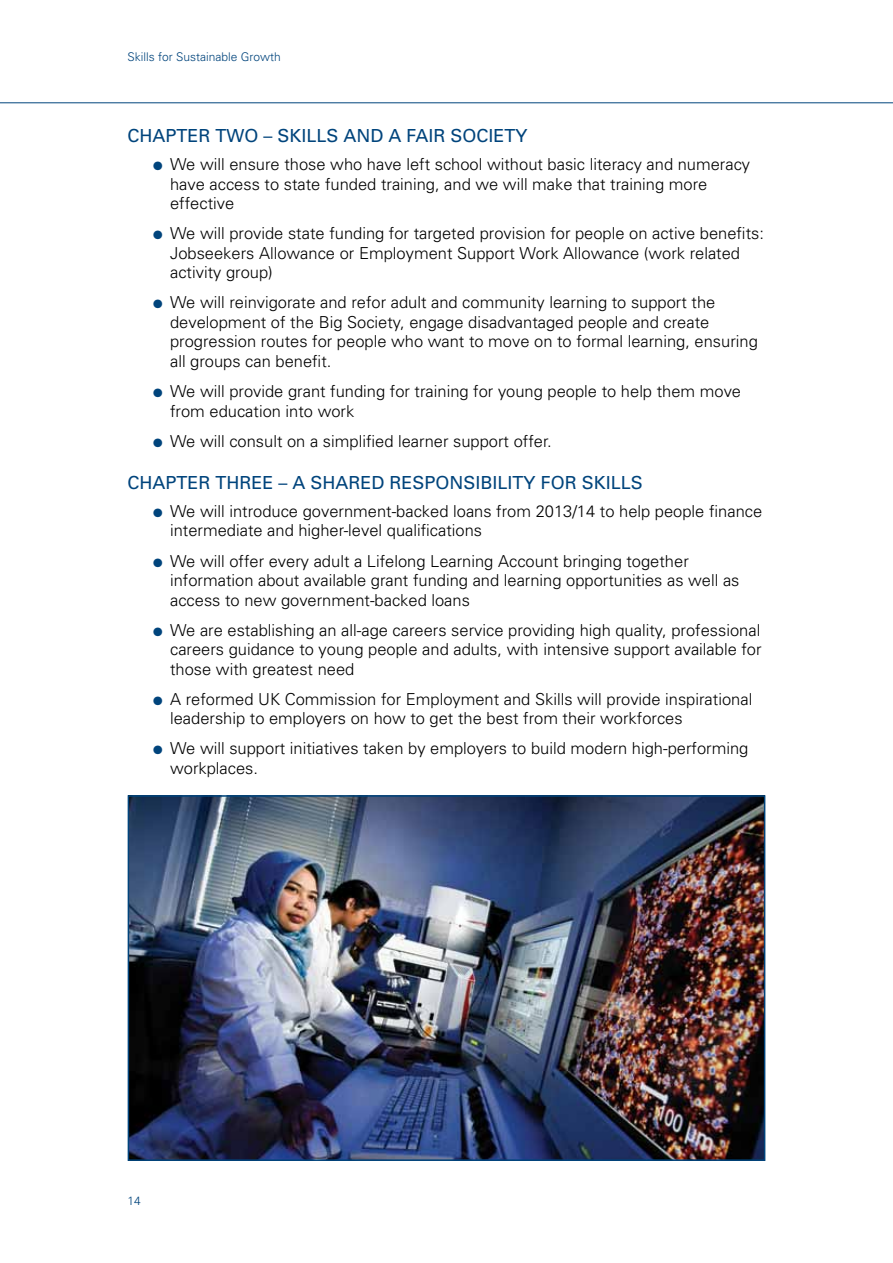
<style>
.page{position:relative;width:893px;height:1263px;background:#fff}
.page>*{position:absolute;margin:0;border:0;box-sizing:border-box;transform-origin:0 0}
.t1{font:18px "Univers";color:#00447c}
.t2{font:300 16.5px/19.5px "Univers";color:#000}
.t3{font:300 12px "Univers";color:#00447c}
.s1{color:#00447c}
</style>
<div class="page">
<hr style="left:0;top:102px;width:893px;height:1px;background:#00447c">
<img style="left:131px;top:798px;width:631px;height:360px">
<div style="left:128px;top:795px;width:637px;height:366px;border:2px solid #00447c"></div>
<p class="t3" style="left:128px;top:49px;width:155px">Skills for Sustainable Growth</p>
<p class="t1" style="left:128px;top:124px;width:401px">CHAPTER TWO – SKILLS AND A FAIR SOCIETY</p>
<p class="t2" style="left:170px;top:154px;width:582px;text-indent:-17px"><span class="s1">●</span> We will ensure those who have left school without basic literacy and numeracy have access to state funded training, and we will make that training more effective</p>
<p class="t2" style="left:170px;top:223px;width:595px;text-indent:-17px"><span class="s1">●</span> We will provide state funding for targeted provision for people on active benefits:<br>Jobseekers Allowance or Employment Support Work Allowance (work related activity group)</p>
<p class="t2" style="left:170px;top:292px;width:589px;text-indent:-17px"><span class="s1">●</span> We will reinvigorate and refor adult and community learning to support the development of the Big Society, engage disadvantaged people and create progression routes for people who want to move on to formal learning, ensuring all groups can benefit.</p>
<p class="t2" style="left:170px;top:381px;width:572px;text-indent:-17px"><span class="s1">●</span> We will provide grant funding for training for young people to help them move from education into work</p>
<p class="t2" style="left:153px;top:431px;width:400px"><span class="s1">●</span> We will consult on a simplified learner support offer.</p>
<p class="t1" style="left:128px;top:471px;width:517px">CHAPTER THREE – A SHARED RESPONSIBILITY FOR SKILLS</p>
<p class="t2" style="left:170px;top:501px;width:594px;text-indent:-17px"><span class="s1">●</span> We will introduce government-backed loans from 2013/14 to help people finance intermediate and higher-level qualifications</p>
<p class="t2" style="left:170px;top:550px;width:571px;text-indent:-17px"><span class="s1">●</span> We will offer every adult a Lifelong Learning Account bringing together information about available grant funding and learning opportunities as well as access to new government-backed loans</p>
<p class="t2" style="left:170px;top:620px;width:593px;text-align:justify;text-indent:-17px"><span class="s1">●</span> We are establishing an all-age careers service providing high quality, professional careers guidance to young people and adults, with intensive support available for those with greatest need</p>
<p class="t2" style="left:170px;top:689px;width:584px;text-indent:-17px"><span class="s1">●</span> A reformed UK Commission for Employment and Skills will provide inspirational leadership to employers on how to get the best from their workforces</p>
<p class="t2" style="left:170px;top:738px;width:580px;text-indent:-17px"><span class="s1">●</span> We will support initiatives taken by employers to build modern high-performing workplaces.</p>
<p class="t3" style="left:128px;top:1193px;width:15px">14</p>
</div>
